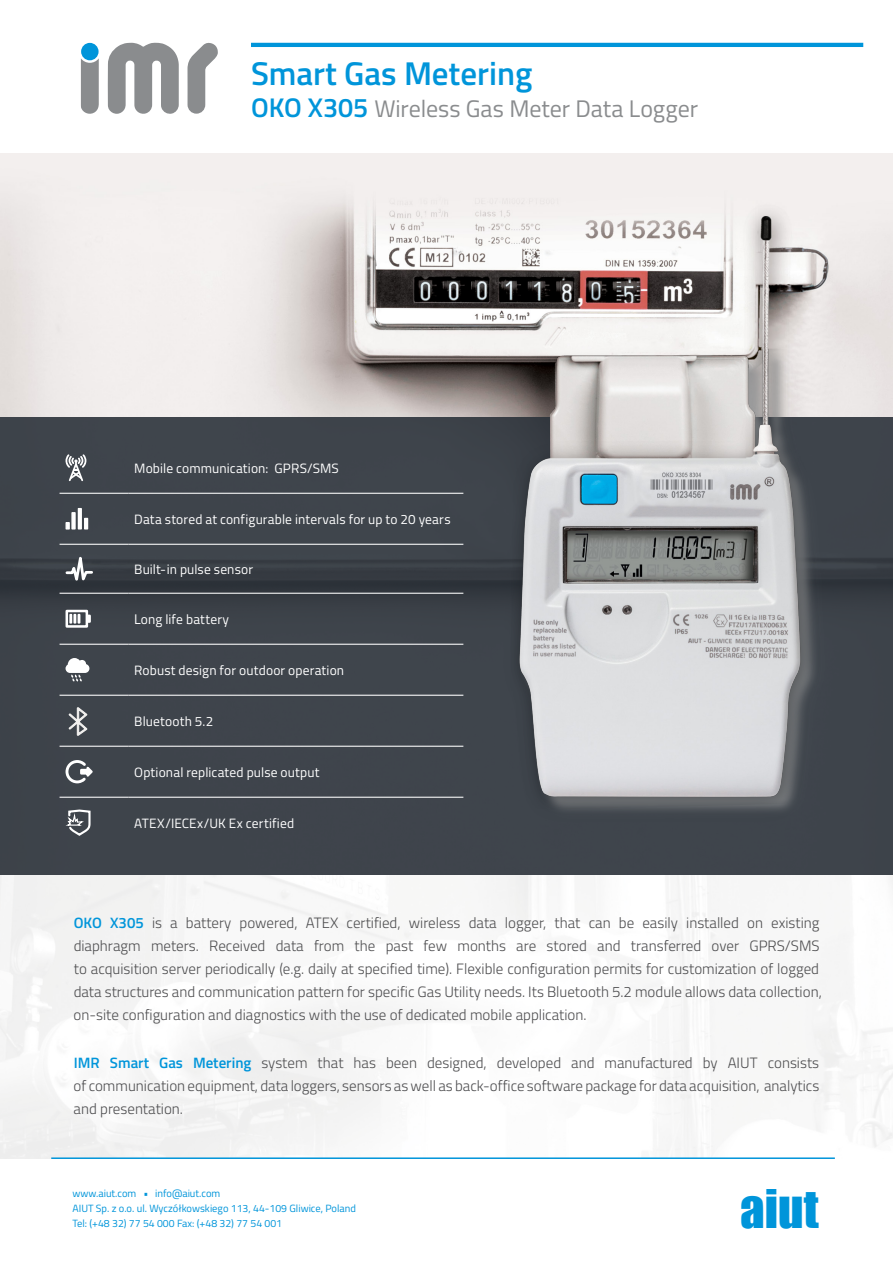
<style>
.page{position:relative;width:893px;height:1263px;background:#fff}
.page>*{position:absolute;margin:0;border:0;box-sizing:border-box;transform-origin:0 0}
.t1{font:48.9px "Impact";color:#0095da}
.t2{font:600 33px "Titillium";color:#0095da}
.t3{font:24px "Titillium";letter-spacing:-.005em;color:#8a8c8e}
.t4{font:300 15px/23.1px "Titillium";color:#4d4d4f}
.t5{font:13.5px "Titillium";letter-spacing:.01em;color:#fff}
.t6{font:10.5px/15px "Titillium";color:#0095da}
.s1{font-weight:600;font-size:27px;color:#0095da}
.s2{font-size:13.95px}
.s3{font-weight:600;color:#0095da}
.s4{font-weight:300}
</style>
<div class="page">
<img style="left:0;top:153px;width:893px;height:1006px">
<div style="left:0;top:417px;width:893px;height:457px;background:#3e444b"></div>
<hr style="left:60px;top:493px;width:68px;height:1px;background:#fff">
<hr style="left:128px;top:493px;width:335px;height:1px;background:#fff">
<hr style="left:60px;top:544px;width:68px;height:1px;background:#fff">
<hr style="left:128px;top:544px;width:335px;height:1px;background:#fff">
<hr style="left:60px;top:593px;width:68px;height:1px;background:#fff">
<hr style="left:128px;top:593px;width:335px;height:1px;background:#fff">
<hr style="left:60px;top:644px;width:68px;height:1px;background:#fff">
<hr style="left:128px;top:644px;width:335px;height:1px;background:#fff">
<hr style="left:60px;top:695px;width:68px;height:1px;background:#fff">
<hr style="left:128px;top:695px;width:335px;height:1px;background:#fff">
<hr style="left:60px;top:746px;width:68px;height:1px;background:#fff">
<hr style="left:128px;top:746px;width:335px;height:1px;background:#fff">
<hr style="left:60px;top:797px;width:68px;height:1px;background:#fff">
<hr style="left:128px;top:797px;width:335px;height:1px;background:#fff">
<svg style="left:66px;top:454px;width:20px;height:27px"></svg>
<div style="left:78px;top:508px;width:4px;height:21px;background:#fff;border:1px solid #fff"></div>
<svg style="left:71px;top:512px;width:5px;height:17px"></svg>
<svg style="left:66px;top:522px;width:4px;height:7px"></svg>
<hr style="left:84px;top:518px;width:4px;height:11px;background:#fff">
<svg style="left:64px;top:543px;width:30px;height:49px"></svg>
<div style="left:66px;top:610px;width:22px;height:18px;border:3px solid #fff"></div>
<svg style="left:86px;top:615px;width:5px;height:8px"></svg>
<svg style="left:69px;top:614px;width:11px;height:10px"></svg>
<svg style="left:66px;top:658px;width:23px;height:23px"></svg>
<svg style="left:65px;top:760px;width:28px;height:24px"></svg>
<svg style="left:66px;top:809px;width:25px;height:27px"></svg>
<svg style="left:68px;top:707px;width:20px;height:29px"></svg>
<div style="left:515px;top:351px;width:317px;height:474px;background:#8a8c8e;opacity:.75"></div>
<img style="left:505px;top:349px;width:317px;height:462px">
<hr style="left:51px;top:1157px;width:784px;height:2px;background:#0095da">
<svg style="left:108px;top:43px;width:71px;height:71px"></svg>
<svg style="left:187px;top:43px;width:31px;height:71px"></svg>
<div style="left:81px;top:43px;width:18px;height:17px;background:#0095da;border-radius:50%"></div>
<svg style="left:81px;top:58px;width:18px;height:56px"></svg>
<hr style="left:251px;top:43px;width:612px;height:4px;background:#0095da">
<h2 class="t2" style="left:251px;top:48px;width:283px">Smart Gas Metering</h2>
<h3 class="t3" style="left:251px;top:91px;width:448px"><span class="s1">OKO X305</span> Wireless Gas Meter Data Logger</h3>
<p class="t5" style="left:134px;top:458px;width:206px">Mobile communication: GPRS/SMS</p>
<p class="t5" style="left:134px;top:509px;width:318px">Data stored at configurable intervals for up to 20 years</p>
<p class="t5" style="left:134px;top:559px;width:120px">Built-in pulse sensor</p>
<p class="t5" style="left:134px;top:609px;width:96px"><span class="s2">L</span>ong life battery</p>
<p class="t5" style="left:134px;top:660px;width:211px">Robust design for outdoor operation</p>
<p class="t5" style="left:134px;top:711px;width:81px">Bluetooth 5.2</p>
<p class="t5" style="left:134px;top:762px;width:187px">Optional replicated pulse output</p>
<p class="t5" style="left:134px;top:813px;width:161px">ATEX/IECEx/UK Ex certified</p>
<p class="t4" style="left:74px;top:910px;width:750px"><span class="s3">OKO X305</span> is a battery powered, ATEX certified, wireless data logger, that can be easily installed on existing diaphragm meters. Received data from the past few months are stored and transferred over GPRS/SMS to acquisition server periodically (e.g. daily at specified time). Flexible configuration permits for customization of logged data structures and communication pattern for specific Gas Utility needs. Its Bluetooth 5.2 module allows data collection, on-site configuration and diagnostics with the use of dedicated mobile application.</p>
<p class="t4" style="left:74px;top:1050px;width:747px;text-align:justify"><span class="s3">IMR Smart Gas Metering</span> system that has been designed, developed and manufactured by AIUT consists of communication equipment, data loggers, sensors as well as back-office software package for data acquisition, analytics and presentation.</p>
<p class="t6" style="left:73px;top:1185px;width:285px">www.aiut.com <span class="s4">•</span> info@aiut.com<br>AIUT Sp. z o.o. ul. Wyczółkowskiego 113, 44-109 Gliwice, Poland<br>Tel: (+48 32) 77 54 000 Fax: (+48 32) 77 54 001</p>
<h1 class="t1" style="left:740px;top:1171px;width:80px">aiut</h1>
</div>
